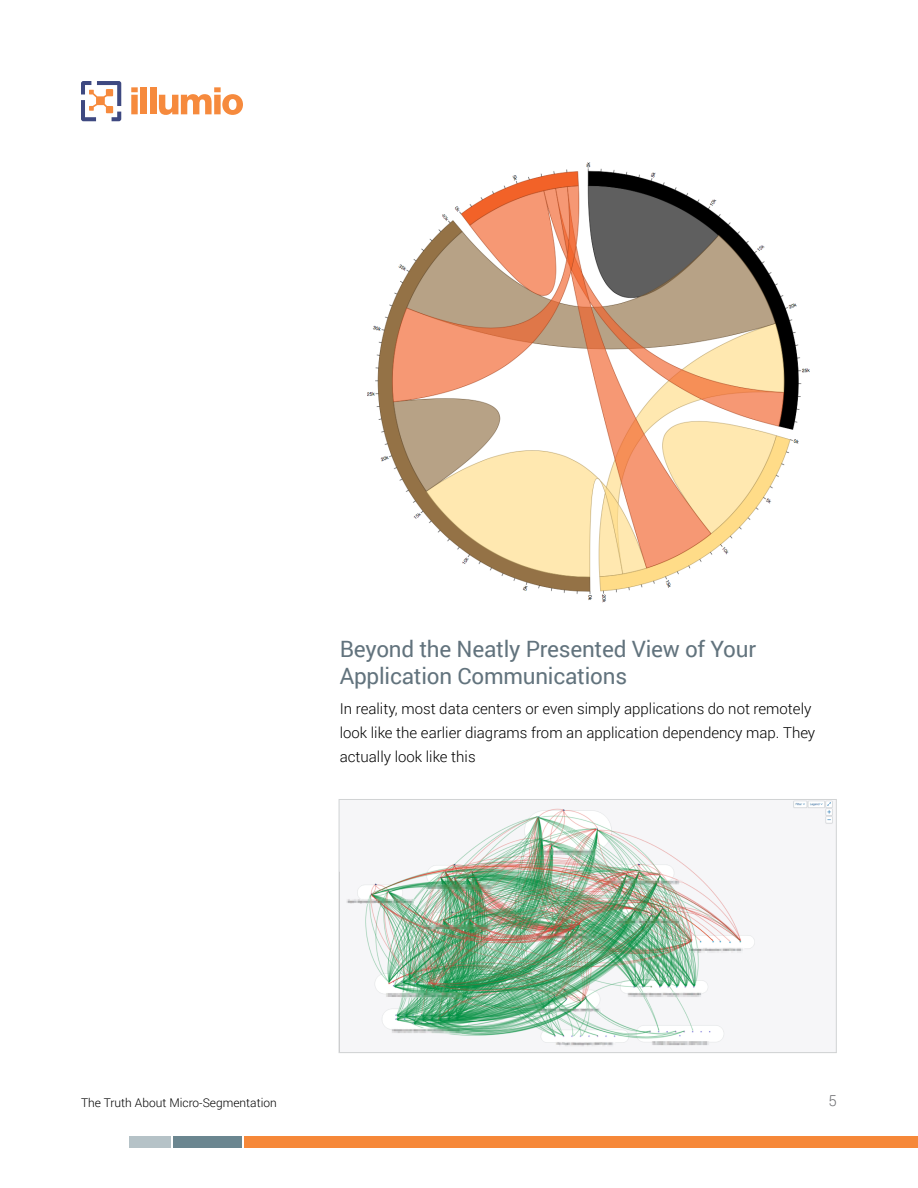
<style>
.page{position:relative;width:918px;height:1188px;background:#fff}
.page>*{position:absolute;margin:0;border:0;box-sizing:border-box;transform-origin:0 0}
.t1{font:22.5px/27px "Roboto";letter-spacing:-.01em;color:#62737d}
.t2{font:300 15px/24px "Roboto";color:#000}
.t3{font:300 15px "Roboto";color:#6e6f72}
.t4{font:300 12px "Roboto";color:#000}
</style>
<div class="page">
<svg style="left:131px;top:87px;width:7px;height:27px"></svg>
<div style="left:141px;top:87px;width:6px;height:27px;background:#f68a3d"></div>
<div style="left:150px;top:87px;width:6px;height:27px;background:#f68a3d"></div>
<svg style="left:159px;top:87px;width:84px;height:28px"></svg>
<svg style="left:81px;top:81px;width:40px;height:40px"></svg>
<div style="left:244px;top:1136px;width:674px;height:12px;background:#f68839"></div>
<div style="left:174px;top:1136px;width:68px;height:12px;background:#6b8690"></div>
<div style="left:130px;top:1136px;width:41px;height:12px;background:#b5c2c7"></div>
<img style="left:367px;top:162px;width:443px;height:441px">
<img style="left:346px;top:801px;width:487px;height:246px">
<div style="left:339px;top:799px;width:498px;height:254px;border:1px solid #d1d3d4"></div>
<h1 class="t1" style="left:340px;top:634px;width:418px">Beyond the Neatly Presented View of Your<br>Application Communications</h1>
<p class="t2" style="left:340px;top:696px;width:477px">In reality, most data centers or even simply applications do not remotely look like the earlier diagrams from an application dependency map. They actually look like this</p>
<p class="t4" style="left:81px;top:1094px;width:197px">The Truth About Micro-Segmentation</p>
<p class="t3" style="left:828px;top:1091px;width:10px">5</p>
</div>
